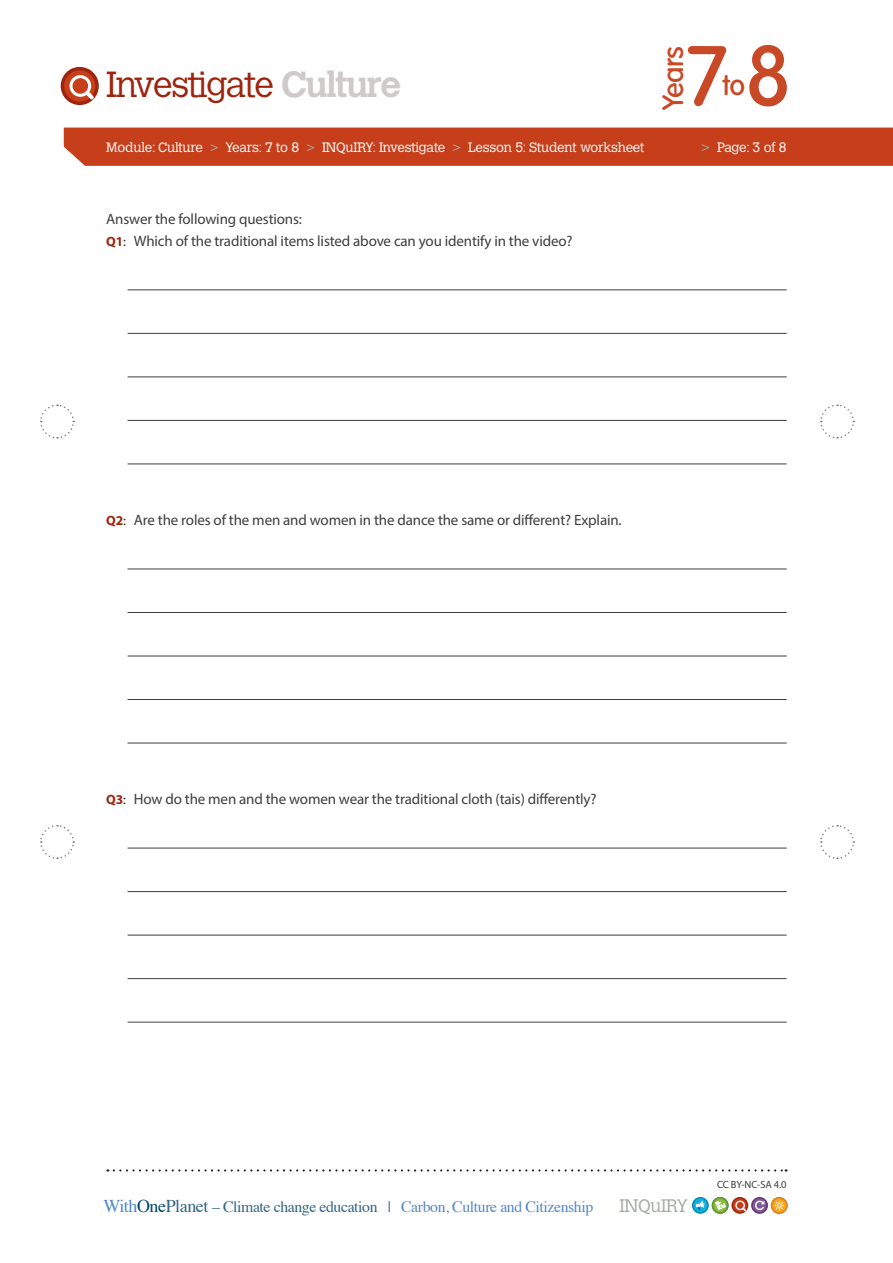
<style>
.page{position:relative;width:893px;height:1263px;background:#fff}
.page>*{position:absolute;margin:0;border:0;box-sizing:border-box;transform-origin:0 0}
.t1{font:500 82.35px "Volkswagen";color:#c94927}
.t2{font:300 36px "Calvert";letter-spacing:-.04em;color:#9e240d}
.t3{font:500 28.5px "Volkswagen";letter-spacing:-.02em;color:#c94927}
.t4{font:300 18px "Calvert";letter-spacing:-.02em;color:#a5aca1}
.t5{font:15.75px "Times";letter-spacing:-.025em;color:#5487c6}
.Body_text__main{font:15px "Myriad Pro";letter-spacing:-.01em;color:#3e3e3f}
.t6{font:300 13.5px "Calvert";letter-spacing:-.015em;color:#fff}
.t7{font:10.5px "Myriad Pro";letter-spacing:-.02em;color:#3e3e3f}
.s1{font-weight:700;color:#cecaca}
.s2{color:#b1abaa}
.s3{color:#9fb1a7}
.s4{font-weight:700;font-size:13.5px;color:#9e240d}
.s5{font-size:13.5px;color:#231f20}
.s6{font-size:18px}
.s7{font-size:18px;color:#00446d}
.s8{font-size:18px;color:#326485}
.s9{color:#326485}
</style>
<div class="page">
<svg style="left:40px;top:404px;width:35px;height:35px"></svg>
<svg style="left:40px;top:825px;width:35px;height:34px"></svg>
<svg style="left:820px;top:404px;width:35px;height:35px"></svg>
<svg style="left:820px;top:825px;width:35px;height:34px"></svg>
<svg style="left:62px;top:69px;width:35px;height:34px"></svg>
<div style="left:61px;top:67px;width:38px;height:38px;border:3px solid #9e240d;border-radius:50%"></div>
<svg style="left:69px;top:75px;width:25px;height:24px"></svg>
<div style="left:64px;top:128px;width:829px;height:38px;background:#c63e1a"></div>
<svg style="left:114px;top:1169px;width:673px;height:2px"></svg>
<svg style="left:693px;top:1198px;width:15px;height:15px"></svg>
<div style="left:692px;top:1197px;width:17px;height:17px;border:2px solid #008cb7;border-radius:50%"></div>
<svg style="left:696px;top:1201px;width:8px;height:9px"></svg>
<div style="left:731px;top:1197px;width:17px;height:17px;border:2px solid #9e240d;border-radius:50%"></div>
<svg style="left:735px;top:1200px;width:11px;height:11px"></svg>
<svg style="left:772px;top:1198px;width:15px;height:15px"></svg>
<div style="left:771px;top:1197px;width:17px;height:17px;border:2px solid #df8619;border-radius:50%"></div>
<svg style="left:775px;top:1201px;width:9px;height:9px"></svg>
<svg style="left:712px;top:1198px;width:16px;height:15px"></svg>
<div style="left:712px;top:1197px;width:16px;height:17px;border:2px solid #66952c;border-radius:50%"></div>
<svg style="left:715px;top:1201px;width:11px;height:9px"></svg>
<svg style="left:752px;top:1198px;width:15px;height:15px"></svg>
<div style="left:751px;top:1197px;width:17px;height:17px;border:2px solid #653673;border-radius:50%"></div>
<svg style="left:755px;top:1201px;width:9px;height:9px"></svg>
<hr style="left:128px;top:290px;width:659px;height:1px;background:#3e3e3f">
<hr style="left:128px;top:333px;width:659px;height:1px;background:#3e3e3f">
<hr style="left:128px;top:377px;width:659px;height:1px;background:#3e3e3f">
<hr style="left:128px;top:420px;width:659px;height:1px;background:#3e3e3f">
<hr style="left:128px;top:464px;width:659px;height:1px;background:#3e3e3f">
<hr style="left:128px;top:569px;width:659px;height:1px;background:#3e3e3f">
<hr style="left:128px;top:612px;width:659px;height:1px;background:#3e3e3f">
<hr style="left:128px;top:656px;width:659px;height:1px;background:#3e3e3f">
<hr style="left:128px;top:699px;width:659px;height:1px;background:#3e3e3f">
<hr style="left:128px;top:743px;width:659px;height:1px;background:#3e3e3f">
<hr style="left:128px;top:848px;width:659px;height:1px;background:#3e3e3f">
<hr style="left:128px;top:891px;width:659px;height:1px;background:#3e3e3f">
<hr style="left:128px;top:935px;width:659px;height:1px;background:#3e3e3f">
<hr style="left:128px;top:978px;width:659px;height:1px;background:#3e3e3f">
<hr style="left:128px;top:1022px;width:659px;height:1px;background:#3e3e3f">
<h2 class="t2" style="left:106px;top:64px;width:297px">Investigate <span class="s1">Culture</span></h2>
<p class="t6" style="left:106px;top:139px;width:540px">Module: Culture <span class="s2">&gt;</span> Years: 7 to 8 <span class="s2">&gt;</span> INQuIRY: Investigate <span class="s2">&gt;</span> Lesson 5: Student worksheet</p>
<h3 class="t3" style="left:656px;top:110px;width:65px;rotate:-90deg">Years</h3>
<h1 class="t1" style="left:684px;top:28px;width:109px">78</h1>
<h3 class="t3" style="left:723px;top:68px;width:24px">to</h3>
<p class="t6" style="left:701px;top:139px;width:87px"><span class="s3">&gt;</span> Page: 3 of 8</p>
<p class="Body_text__main" style="left:106px;top:210px;width:197px">Answer the following questions:</p>
<p class="Body_text__main" style="left:106px;top:232px;width:468px"><span class="s4">Q1</span><span class="s5">:</span> Which of the traditional items listed above can you identify in the video?</p>
<p class="Body_text__main" style="left:106px;top:511px;width:517px"><span class="s4">Q2</span><span class="s5">:</span> Are the roles of the men and women in the dance the same or different? Explain.</p>
<p class="Body_text__main" style="left:106px;top:790px;width:492px"><span class="s4">Q3</span><span class="s5">:</span> How do the men and the women wear the traditional cloth (tais) differently?</p>
<p class="t7" style="left:717px;top:1178px;width:71px">CC BY-NC-SA 4.0</p>
<p class="t5" style="left:104px;top:1191px;width:491px"><span class="s6">With</span><span class="s7">One</span><span class="s8">Planet</span> <span class="s9">– Climate change education |</span> Carbon, Culture and Citizenship</p>
<p class="t4" style="left:619px;top:1195px;width:70px">INQuIRY</p>
</div>
